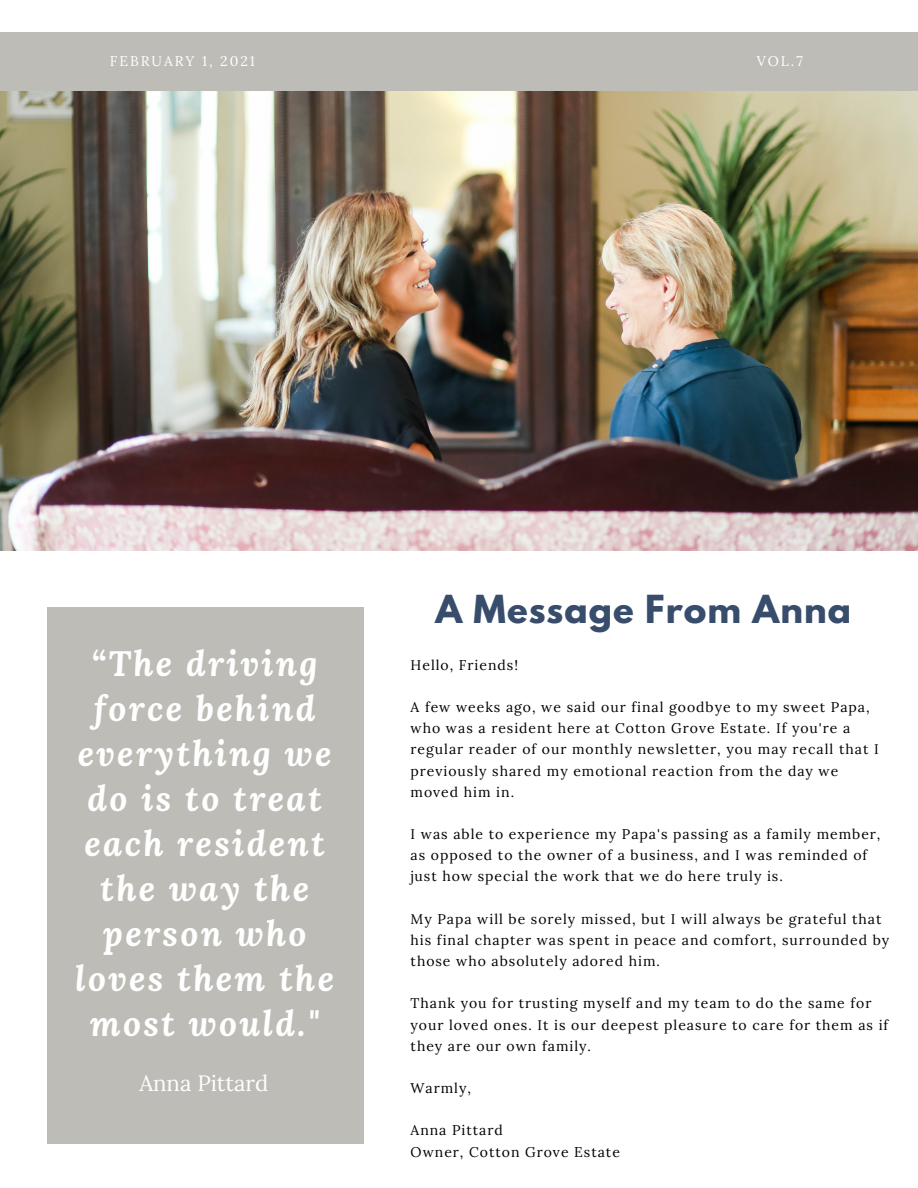
<style>
.page{position:relative;width:918px;height:1188px;background:#fff}
.page>*{position:absolute;margin:0;border:0;box-sizing:border-box;transform-origin:0 0}
.t1{font:italic 700 34.95px/45px "Lora";letter-spacing:.065em;color:#fff;text-align:center}
.t2{font:700 34.2px "League Spartan";letter-spacing:.03em;color:#374d6b}
.t3{font:22.2px "Lora";color:#fff}
.t4{font:13.95px/21.1px "Lora";letter-spacing:.07em;color:#000}
.t5{font:13.95px "Lora";letter-spacing:.14em;color:#fff}
</style>
<div class="page">
<div style="left:47px;top:607px;width:316px;height:536px;background:#bdbcb6"></div>
<div style="left:0;top:32px;width:918px;height:60px;background:#bdbcb6"></div>
<img style="left:0;top:92px;width:918px;height:459px">
<p class="t5" style="left:110px;top:52px;width:147px">FEBRUARY 1, 2021</p>
<p class="t5" style="left:757px;top:52px;width:48px">VOL.7</p>
<p class="t1" style="left:75px;top:640px;width:260px">“The driving force behind everything we do is to treat each resident the way the person who loves them the most would."</p>
<p class="t3" style="left:139px;top:1069px;width:131px">Anna Pittard</p>
<p class="t2" style="left:435px;top:593px;width:417px">A Message From Anna</p>
<p class="t4" style="left:411px;top:654px;width:109px">Hello, Friends!</p>
<p class="t4" style="left:411px;top:696px;width:470px">A few weeks ago, we said our final goodbye to my sweet Papa, who was a resident here at Cotton Grove Estate. If you're a regular reader of our monthly newsletter, you may recall that I previously shared my emotional reaction from the day we moved him in.</p>
<p class="t4" style="left:411px;top:823px;width:471px">I was able to experience my Papa's passing as a family member, as opposed to the owner of a business, and I was reminded of just how special the work that we do here truly is.</p>
<p class="t4" style="left:411px;top:908px;width:480px">My Papa will be sorely missed, but I will always be grateful that his final chapter was spent in peace and comfort, surrounded by those who absolutely adored him.</p>
<p class="t4" style="left:411px;top:993px;width:479px">Thank you for trusting myself and my team to do the same for your loved ones. It is our deepest pleasure to care for them as if they are our own family.</p>
<p class="t4" style="left:411px;top:1077px;width:62px">Warmly,</p>
<p class="t4" style="left:411px;top:1120px;width:94px">Anna Pittard</p>
<p class="t4" style="left:411px;top:1141px;width:211px">Owner, Cotton Grove Estate</p>
</div>
